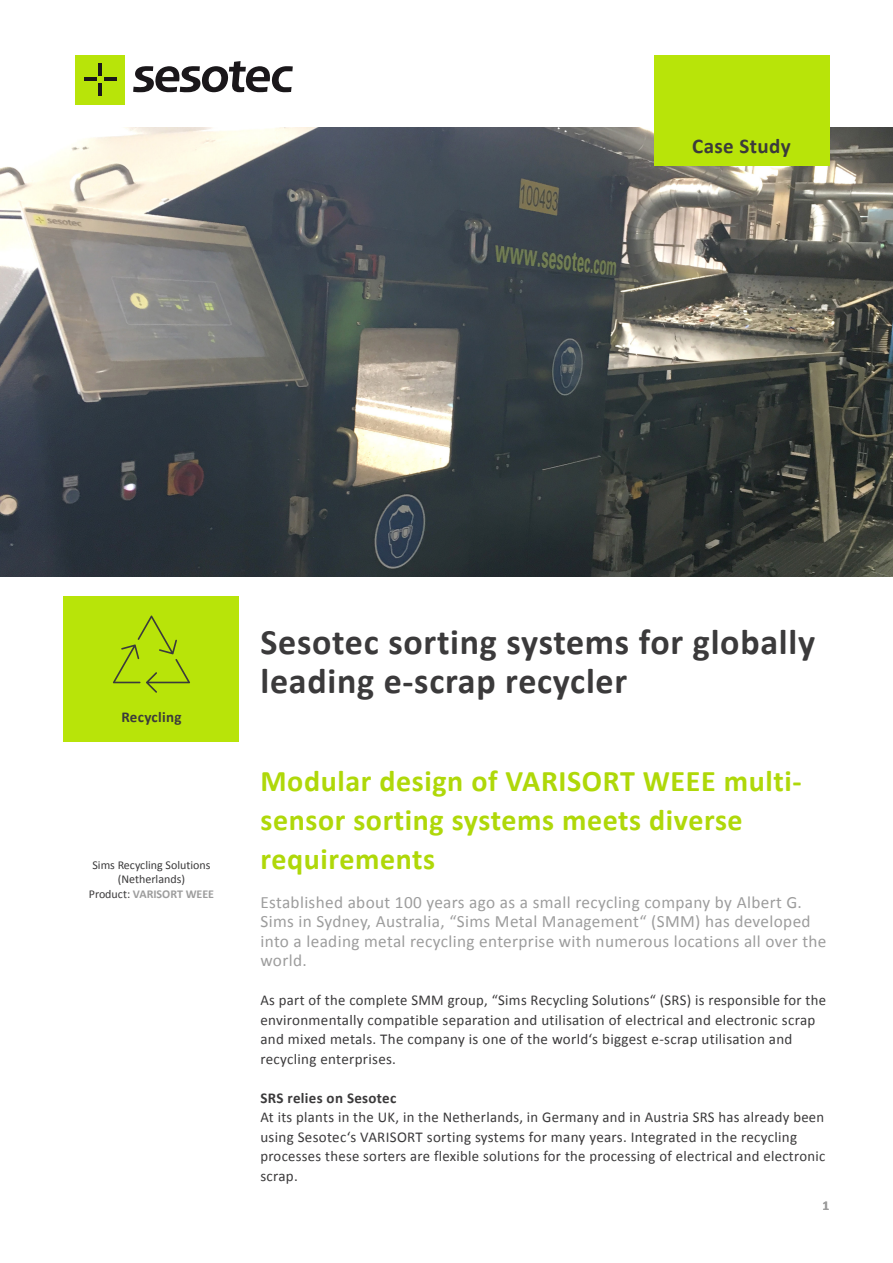
<style>
.page{position:relative;width:893px;height:1263px;background:#fff}
.page>*{position:absolute;margin:0;border:0;box-sizing:border-box;transform-origin:0 0}
.t1{font:700 36px/39px "Calibri";letter-spacing:.02em;color:#3b3a3b}
.t2{font:700 30px/39px "Calibri";letter-spacing:.02em;color:#afd809}
.t3{font:700 21px "Calibri";letter-spacing:.02em;color:#3b3a3b}
.t4{font:17.25px/19.5px "Calibri";letter-spacing:.02em;color:#9d9d9d}
.t5{font:15px/19.5px "Calibri";letter-spacing:.02em;color:#3b3a3b}
.t6{font:700 15px "Calibri";letter-spacing:.02em;color:#3b3a3b}
.t7{font:700 13.5px "Calibri";color:#9d9d9d}
.t8{font:12px/14.5px "Calibri";color:#3b3a3b;text-align:center}
.s1{font-weight:700;color:#9d9d9d}
</style>
<div class="page">
<img style="left:0;top:128px;width:893px;height:448px">
<div style="left:64px;top:596px;width:175px;height:146px;background:#b8e409"></div>
<svg style="left:113px;top:615px;width:77px;height:78px"></svg>
<div style="left:654px;top:55px;width:175px;height:111px;background:#b8e409"></div>
<div style="left:76px;top:55px;width:49px;height:49px;background:#b8e409"></div>
<hr style="left:84px;top:77px;width:13px;height:4px;background:#1a171a">
<svg style="left:98px;top:61px;width:195px;height:34px"></svg>
<h3 class="t3" style="left:692px;top:133px;width:100px">Case Study</h3>
<p class="t6" style="left:121px;top:708px;width:62px">Recycling</p>
<p class="t8" style="left:89px;top:857px;width:127px">Sims Recycling Solutions (Netherlands)<br>Product: <span class="s1">VARISORT WEEE</span></p>
<h1 class="t1" style="left:260px;top:621px;width:556px">Sesotec sorting systems for globally leading e-scrap recycler</h1>
<h2 class="t2" style="left:260px;top:760px;width:543px">Modular design of VARISORT WEEE multi&shy;sensor sorting systems meets diverse requirements</h2>
<p class="t4" style="left:260px;top:891px;width:567px">Established about 100 years ago as a small recycling company by Albert G.<br>Sims in Sydney, Australia, “Sims Metal Management“ (SMM) has developed into a leading metal recycling enterprise with numerous locations all over the world.</p>
<p class="t5" style="left:260px;top:990px;width:567px">As part of the complete SMM group, “Sims Recycling Solutions“ (SRS) is responsible for the environmentally compatible separation and utilisation of electrical and electronic scrap and mixed metals. The company is one of the world‘s biggest e-scrap utilisation and recycling enterprises.</p>
<p class="t6" style="left:260px;top:1088px;width:137px">SRS relies on Sesotec</p>
<p class="t5" style="left:260px;top:1107px;width:566px">At its plants in the UK, in the Netherlands, in Germany and in Austria SRS has already been using Sesotec‘s VARISORT sorting systems for many years. Integrated in the recycling processes these sorters are flexible solutions for the processing of electrical and electronic scrap.</p>
<p class="t7" style="left:822px;top:1197px;width:8px">1</p>
</div>
